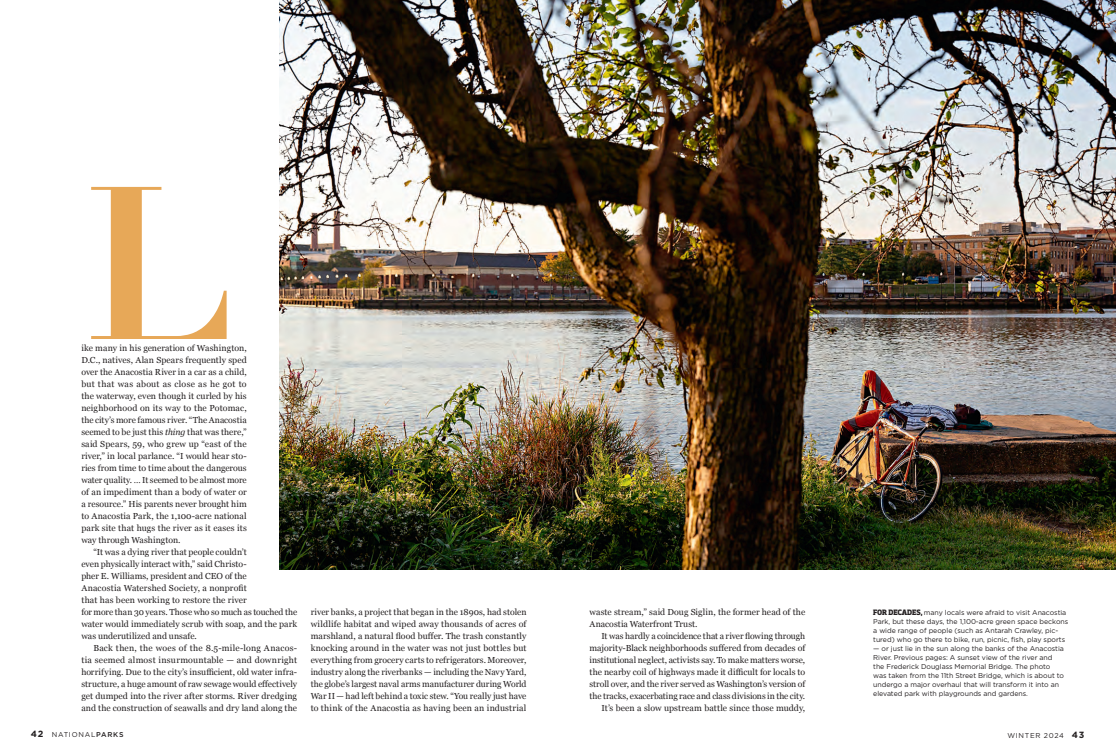
<style>
.page{position:relative;width:1116px;height:756px;background:#fff}
.page>*{position:absolute;margin:0;border:0;box-sizing:border-box;transform-origin:0 0}
.t1{font:700 213.6px "Didot";color:#e7a858}
.t2{font:8.8px/12px "Georgia";letter-spacing:.005em;color:#231f20;text-align:justify}
.t3{font:7px/9px "Gotham";letter-spacing:-.005em;color:#231f20}
.t4{font:7px "Gotham";letter-spacing:.105em;color:#231f20}
.t5{font:7px "Gotham";letter-spacing:.1em;color:#231f20}
.s1{font-style:italic}
.s2{font-family:"Dobra Slab";font-weight:700;font-size:8px}
.s3{font-weight:700;font-size:9px}
.s4{font-weight:500}
</style>
<div class="page">
<img style="left:280px;top:0;width:836px;height:569px">
<h1 class="t1" style="left:81px;top:129px;width:156px">L</h1>
<p class="t2" style="left:81px;top:342px;width:167px">ike many in his generation of Washington, D.C., natives, Alan Spears frequently sped over the Anacostia River in a car as a child, but that was about as close as he got to the waterway, even though it curled by his neighborhood on its way to the Potomac, the city’s more famous river. “The Anacostia seemed to be just this <span class="s1">thing</span> that was there,” said Spears, 59, who grew up “east of the river,” in local parlance. “I would hear sto&shy;ries from time to time about the dangerous water quality. … It seemed to be almost more of an impediment than a body of water or a resource.” His parents never brought him to Anacostia Park, the 1,100-acre national park site that hugs the river as it eases its way through Washington.</p>
<p class="t2" style="left:81px;top:546px;width:217px;text-align:left;text-indent:12px">“It was a dying river that people couldn’t<br>even physically interact with,” said Christo-<br>pher E. Williams, president and CEO of the<br>Anacostia Watershed Society, a nonprofit<br>that has been working to restore the river<br>for more than 30 years. Those who so much as touched the water would immediately scrub with soap, and the park was underutilized and unsafe.</p>
<p class="t2" style="left:81px;top:642px;width:217px;text-indent:12px">Back then, the woes of the 8.5-mile-long Anacos&shy;tia seemed almost insurmountable — and downright horrifying. Due to the city’s insufficient, old water infra&shy;structure, a huge amount of raw sewage would effectively get dumped into the river after storms. River dredging and the construction of seawalls and dry land along the</p>
<p class="t2" style="left:311px;top:606px;width:217px">river banks, a project that began in the 1890s, had stolen wildlife habitat and wiped away thousands of acres of marshland, a natural flood buffer. The trash constantly knocking around in the water was not just bottles but everything from grocery carts to refrigerators. Moreover, industry along the riverbanks — including the Navy Yard, the globe’s largest naval arms manufacturer during World War II — had left behind a toxic stew. “You really just have to think of the Anacostia as having been an industrial</p>
<p class="t3" style="left:873px;top:608px;width:197px"><span class="s2">FOR DECADES,</span> many locals were afraid to visit Anacostia Park, but these days, the 1,100-acre green space beckons a wide range of people (such as Antarah Crawley, pic&shy;tured) who go there to bike, run, picnic, fish, play sports</p>
<p class="t2" style="left:590px;top:606px;width:217px">waste stream,” said Doug Siglin, the former head of the<br>Anacostia Waterfront Trust.</p>
<p class="t2" style="left:590px;top:630px;width:217px;text-align:right">It was hardly a coincidence that a river flowing through majority-Black neighborhoods suffered from decades of institutional neglect, activists say. To make matters worse, the nearby coil of highways made it difficult for locals to stroll over, and the river served as Washington’s version of the tracks, exacerbating race and class divisions in the city.<br>It’s been a slow upstream battle since those muddy,</p>
<p class="t3" style="left:873px;top:644px;width:192px">— or just lie in the sun along the banks of the Anacostia River. Previous pages: A sunset view of the river and the Frederick Douglass Memorial Bridge. The photo was taken from the 11th Street Bridge, which is about to undergo a major overhaul that will transform it into an elevated park with playgrounds and gardens.</p>
<p class="t4" style="left:31px;top:730px;width:94px"><span class="s3">42</span> NATIONAL<span class="s4">PARKS</span></p>
<p class="t5" style="left:1007px;top:731px;width:79px">WINTER 2024 <span class="s3">43</span></p>
</div>
